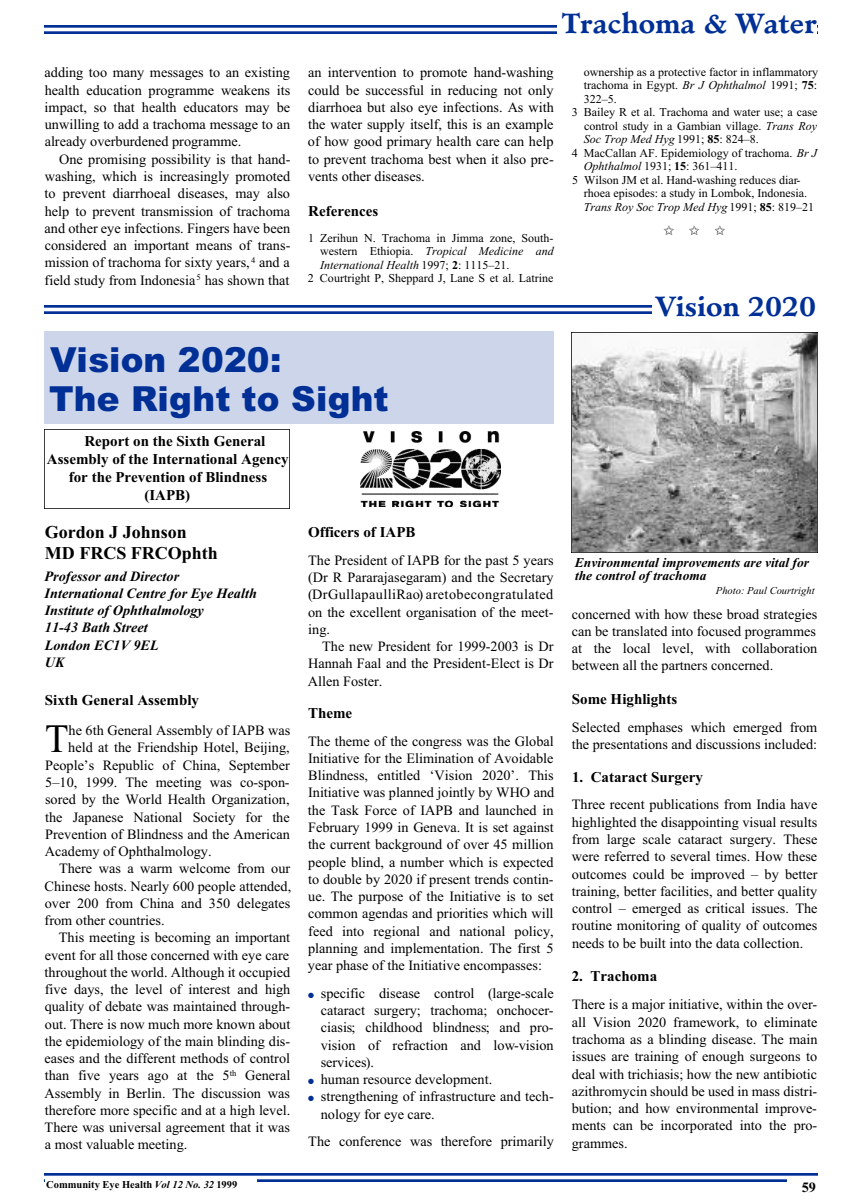
<style>
.page{position:relative;width:853px;height:1204px;background:#fff}
.page>*{position:absolute;margin:0;border:0;box-sizing:border-box;transform-origin:0 0}
.t1{font:40.2px "Times";color:#000;scale:.95 1}
.t2{font:900 34.5px/39px "Arial";letter-spacing:.005em;color:#002f96}
.t3{font:700 27px "Minister";color:#002f96}
.t4{font:700 18px/21px "Times New Roman";color:#000}
.t5{font:700 15px "Times New Roman";color:#000}
.t6{font:14.25px/17.2px "Times";color:#000;text-align:justify}
.t7{font:italic 700 14.25px/17.2px "Times New Roman";color:#000}
.t8{font:700 14.25px "Times New Roman";color:#000}
.t9{font:italic 700 13.5px/13.5px "Times New Roman";color:#000}
.t10{font:13.5px "Zapf Dingbats";color:#000}
.t11{font:12px "Times";color:#000}
.t12{font:italic 12px/13.5px "Times New Roman";color:#000}
.t13{font:700 10.5px "Times New Roman";color:#000}
.t14{font:italic 10.5px "Times New Roman";color:#000}
.s1{font-family:"Times";font-style:normal}
.s2{font-weight:700;font-style:normal}
.s3{font-family:"Times New Roman";font-style:italic}
.s4{font-family:"Times New Roman";font-weight:700}
.s5{color:#002f96}
.s6{font-style:italic}
</style>
<div class="page">
<img style="left:45px;top:1173px;width:772px;height:8px">
<div style="left:787px;top:1177px;width:30px;height:25px;background:#fff"></div>
<div style="left:45px;top:1177px;width:211px;height:15px;background:#fff"></div>
<img style="left:45px;top:26px;width:512px;height:7px">
<img style="left:45px;top:305px;width:607px;height:8px">
<div style="left:45px;top:332px;width:508px;height:92px;background:#ccd5ea"></div>
<img style="left:361px;top:431px;width:140px;height:75px">
<img style="left:45px;top:429px;width:245px;height:79px">
<img style="left:571px;top:332px;width:246px;height:220px">
<p class="t6" style="left:45px;top:64px;width:247px">adding too many messages to an existing health education programme weakens its impact, so that health educators may be unwilling to add a trachoma message to an already overburdened programme.</p>
<p class="t6" style="left:45px;top:150px;width:247px;text-indent:15px">One promising possibility is that hand&shy;washing, which is increasingly promoted to prevent diarrhoeal diseases, may also help to prevent transmission of trachoma and other eye infections. Fingers have been considered an important means of trans&shy;mission of trachoma for sixty years, <sup>4</sup> and a field study from Indonesia <sup>5</sup> has shown that</p>
<h3 class="t3" style="left:562px;top:12px;width:256px">Trachoma &amp; Water</h3>
<p class="t6" style="left:308px;top:64px;width:247px">an intervention to promote hand-washing could be successful in reducing not only diarrhoea but also eye infections. As with the water supply itself, this is an example of how good primary health care can help to prevent trachoma best when it also pre&shy;vents other diseases.</p>
<p class="t5" style="left:308px;top:203px;width:71px">References</p>
<p class="t11" style="left:308px;top:231px;width:247px">1 Zerihun N. Trachoma in Jimma zone, South-</p>
<p class="t12" style="left:320px;top:244px;width:235px"><span class="s1">western Ethiopia.</span> Tropical Medicine and<br>International Health <span class="s1">1997;</span> <span class="s2">2</span><span class="s1">: 1115–21.</span></p>
<p class="t11" style="left:308px;top:271px;width:247px">2 Courtright P, Sheppard J, Lane S et al. Latrine</p>
<p class="t11" style="left:584px;top:65px;width:235px">ownership as a protective factor in inflammatory</p>
<p class="t11" style="left:584px;top:78px;width:235px">trachoma in Egypt. <span class="s3">Br J Ophthalmol</span> 1991; <span class="s4">75</span>:</p>
<p class="t11" style="left:584px;top:92px;width:34px">322–5.</p>
<p class="t11" style="left:572px;top:105px;width:247px">3 Bailey R et al. Trachoma and water use; a case</p>
<p class="t11" style="left:584px;top:119px;width:235px">control study in a Gambian village. <span class="s3">Trans Roy</span></p>
<p class="t12" style="left:584px;top:132px;width:176px">Soc Trop Med Hyg <span class="s1">1991;</span> <span class="s2">85</span><span class="s1">: 824–8.</span></p>
<p class="t11" style="left:571px;top:146px;width:247px">4 MacCallan AF. Epidemiology of trachoma. <span class="s3">Br J</span></p>
<p class="t11" style="left:584px;top:159px;width:155px"><span class="s3">Ophthalmol</span> 1931; <span class="s4">15</span>: 361–411.</p>
<p class="t11" style="left:572px;top:173px;width:230px">5 Wilson JM et al. Hand-washing reduces diar-</p>
<p class="t11" style="left:583px;top:186px;width:225px">rhoea episodes: a study in Lombok, Indonesia.</p>
<p class="t12" style="left:584px;top:200px;width:232px">Trans Roy Soc Trop Med Hyg <span class="s1">1991;</span> <span class="s2">85</span><span class="s1">: 819–21</span></p>
<p class="t10" style="left:663px;top:223px;width:64px">✩✩✩</p>
<h3 class="t3" style="left:655px;top:296px;width:162px">Vision 2020</h3>
<h2 class="t2" style="left:49px;top:339px;width:341px">Vision 2020:<br>The Right to Sight</h2>
<p class="t5" style="left:84px;top:433px;width:182px">Report on the Sixth General</p>
<p class="t5" style="left:47px;top:451px;width:243px">Assembly of the International Agency</p>
<p class="t5" style="left:69px;top:469px;width:200px">for the Prevention of Blindness</p>
<p class="t5" style="left:144px;top:487px;width:47px">(IAPB)</p>
<p class="t4" style="left:45px;top:521px;width:175px">Gordon J Johnson<br>MD FRCS FRCOphth</p>
<p class="t7" style="left:45px;top:567px;width:214px">Professor and Director<br>International Centre for Eye Health<br>Institute of Ophthalmology<br>11-43 Bath Street<br>London EC1V 9EL<br>UK</p>
<p class="t5" style="left:45px;top:691px;width:156px">Sixth General Assembly</p>
<h1 class="t1" style="left:45px;top:716px;width:26px">T</h1>
<p class="t6" style="left:69px;top:721px;width:223px">he 6th General Assembly of IAPB was</p>
<p class="t6" style="left:68px;top:739px;width:223px">held at the Friendship Hotel, Beijing,</p>
<p class="t6" style="left:45px;top:756px;width:246px">People’s Republic of China, September</p>
<p class="t6" style="left:45px;top:773px;width:246px">5–10, 1999. The meeting was co-spon-</p>
<p class="t6" style="left:45px;top:790px;width:246px">sored by the World Health Organization,</p>
<p class="t6" style="left:45px;top:808px;width:246px">the Japanese National Society for the</p>
<p class="t6" style="left:45px;top:825px;width:246px">Prevention of Blindness and the American</p>
<p class="t6" style="left:45px;top:842px;width:168px">Academy of Ophthalmology.</p>
<p class="t6" style="left:59px;top:859px;width:233px">There was a warm welcome from our</p>
<p class="t6" style="left:45px;top:877px;width:248px">Chinese hosts. Nearly 600 people attended,</p>
<p class="t6" style="left:45px;top:894px;width:247px">over 200 from China and 350 delegates</p>
<p class="t6" style="left:45px;top:911px;width:121px">from other countries.</p>
<p class="t6" style="left:59px;top:928px;width:233px">This meeting is becoming an important</p>
<p class="t6" style="left:45px;top:946px;width:246px">event for all those concerned with eye care</p>
<p class="t6" style="left:45px;top:963px;width:247px">throughout the world. Although it occupied</p>
<p class="t6" style="left:45px;top:980px;width:247px">five days, the level of interest and high</p>
<p class="t6" style="left:45px;top:997px;width:247px">quality of debate was maintained through-</p>
<p class="t6" style="left:45px;top:1015px;width:247px">out. There is now much more known about</p>
<p class="t6" style="left:45px;top:1032px;width:247px">the epidemiology of the main blinding dis-</p>
<p class="t6" style="left:45px;top:1049px;width:247px">eases and the different methods of control</p>
<p class="t6" style="left:45px;top:1066px;width:247px">than five years ago at the 5<sup>th</sup> General</p>
<p class="t6" style="left:45px;top:1084px;width:247px">Assembly in Berlin. The discussion was</p>
<p class="t6" style="left:45px;top:1101px;width:247px">therefore more specific and at a high level.</p>
<p class="t6" style="left:45px;top:1118px;width:247px">There was universal agreement that it was</p>
<p class="t6" style="left:45px;top:1135px;width:144px">a most valuable meeting.</p>
<p class="t5" style="left:308px;top:523px;width:109px">Officers of IAPB</p>
<p class="t6" style="left:308px;top:551px;width:247px">The President of IAPB for the past 5 years (Dr R Pararajasegaram) and the Secretary (DrGullapaulliRao) aretobecongratulated on the excellent organisation of the meet&shy;ing.</p>
<p class="t6" style="left:308px;top:637px;width:247px;text-indent:14px">The new President for 1999-2003 is Dr Hannah Faal and the President-Elect is Dr Allen Foster.</p>
<p class="t5" style="left:308px;top:704px;width:46px">Theme</p>
<p class="t6" style="left:308px;top:732px;width:248px">The theme of the congress was the Global Initiative for the Elimination of Avoidable Blindness, entitled ‘Vision 2020’. This Initiative was planned jointly by WHO and the Task Force of IAPB and launched in February 1999 in Geneva. It is set against the current background of over 45 million people blind, a number which is expected to double by 2020 if present trends contin&shy;ue. The purpose of the Initiative is to set common agendas and priorities which will feed into regional and national policy, planning and implementation. The first 5 year phase of the Initiative encompasses:</p>
<p class="t6" style="left:321px;top:984px;width:234px;text-indent:-13px"><span class="s5">●</span> specific disease control (large-scale cataract surgery; trachoma; onchocer&shy;ciasis; childhood blindness; and pro&shy;vision of refraction and low-vision services).</p>
<p class="t6" style="left:308px;top:1070px;width:186px"><span class="s5">●</span> human resource development.</p>
<p class="t6" style="left:321px;top:1087px;width:234px;text-indent:-13px"><span class="s5">●</span> strengthening of infrastructure and tech&shy;nology for eye care.</p>
<p class="t6" style="left:308px;top:1132px;width:247px">The conference was therefore primarily</p>
<p class="t9" style="left:575px;top:555px;width:236px">Environmental improvements are vital for the control of trachoma</p>
<p class="t14" style="left:716px;top:584px;width:100px">Photo: Paul Courtright</p>
<p class="t6" style="left:571px;top:605px;width:247px">concerned with how these broad strategies can be translated into focused programmes at the local level, with collaboration between all the partners concerned.</p>
<p class="t5" style="left:572px;top:691px;width:107px">Some Highlights</p>
<p class="t6" style="left:571px;top:718px;width:247px">Selected emphases which emerged from the presentations and discussions included:</p>
<p class="t5" style="left:572px;top:768px;width:132px">1. Cataract Surgery</p>
<p class="t6" style="left:571px;top:796px;width:247px">Three recent publications from India have highlighted the disappointing visual results from large scale cataract surgery. These were referred to several times. How these outcomes could be improved – by better training, better facilities, and better quality control – emerged as critical issues. The routine monitoring of quality of outcomes needs to be built into the data collection.</p>
<p class="t5" style="left:571px;top:967px;width:87px">2. Trachoma</p>
<p class="t6" style="left:571px;top:995px;width:247px">There is a major initiative, within the over&shy;all Vision 2020 framework, to eliminate trachoma as a blinding disease. The main issues are training of enough surgeons to deal with trichiasis; how the new antibiotic azithromycin should be used in mass distri&shy;bution; and how environmental improve&shy;ments can be incorporated into the pro&shy;grammes.</p>
<p class="t13" style="left:46px;top:1178px;width:193px">Community Eye Health <span class="s6">Vol 12 No. 32</span> 1999</p>
<p class="t8" style="left:801px;top:1178px;width:16px">59</p>
</div>
